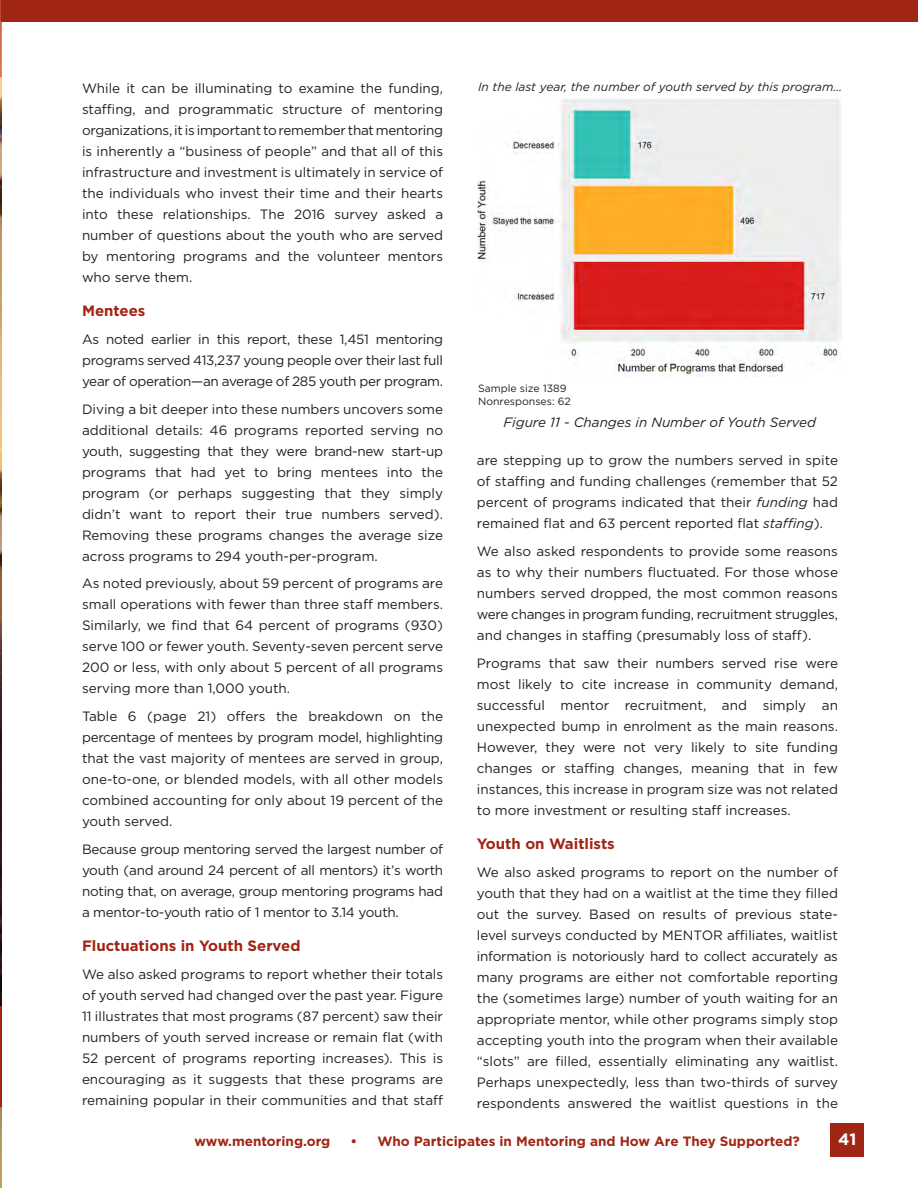
<style>
.page{position:relative;width:918px;height:1188px;background:#fff}
.page>*{position:absolute;margin:0;border:0;box-sizing:border-box;transform-origin:0 0}
.t1{font:700 16.5px "Gotham";color:#fff}
.Body_Copy{font:700 15px "Gotham";color:#a12514}
.Body_Copy-2{font:13.5px/21px "Gotham";color:#231f20;text-align:justify}
.t2{font:700 13.5px "Gotham";color:#a12514}
.Body_Copy-3{font:italic 13.5px "Gotham";color:#231f20}
.Body_Copy-4{font:italic 12px "Gotham";color:#231f20}
.Body_Copy-5{font:10.5px "Gotham";color:#231f20}
.s1{font-style:italic}
</style>
<div class="page">
<div style="left:830px;top:1124px;width:34px;height:33px;background:#a12514"></div>
<img style="left:0;top:21px;width:1px;height:1167px">
<hr style="left:0;top:1006px;width:1px;height:100px;background:#a12514">
<svg style="left:0;top:0;width:1px;height:21px"></svg>
<div style="left:1px;top:0;width:917px;height:21px;background:#a12514"></div>
<img style="left:477px;top:99px;width:365px;height:277px">
<p class="Body_Copy-2" style="left:82px;top:77px;width:363px">While it can be illuminating to examine the funding, staffing, and programmatic structure of mentoring organizations, it is important to remember that mentoring is inherently a “business of people” and that all of this infrastructure and investment is ultimately in service of the individuals who invest their time and their hearts into these relationships. The 2016 survey asked a number of questions about the youth who are served by mentoring programs and the volunteer mentors who serve them.</p>
<p class="Body_Copy" style="left:82px;top:301px;width:65px">Mentees</p>
<p class="Body_Copy-2" style="left:82px;top:328px;width:363px">As noted earlier in this report, these 1,451 mentoring programs served 413,237 young people over their last full year of operation—an average of 285 youth per program.</p>
<p class="Body_Copy-2" style="left:82px;top:398px;width:363px">Diving a bit deeper into these numbers uncovers some additional details: 46 programs reported serving no youth, suggesting that they were brand-new start-up programs that had yet to bring mentees into the program (or perhaps suggesting that they simply didn’t want to report their true numbers served).<br>Removing these programs changes the average size across programs to 294 youth-per-program.</p>
<p class="Body_Copy-2" style="left:82px;top:573px;width:363px">As noted previously, about 59 percent of programs are small operations with fewer than three staff members.<br>Similarly, we find that 64 percent of programs (930) serve 100 or fewer youth. Seventy-seven percent serve 200 or less, with only about 5 percent of all programs serving more than 1,000 youth.</p>
<p class="Body_Copy-2" style="left:82px;top:706px;width:363px">Table 6 (page 21) offers the breakdown on the percentage of mentees by program model, highlighting that the vast majority of mentees are served in group, one-to-one, or blended models, with all other models combined accounting for only about 19 percent of the youth served.</p>
<p class="Body_Copy-2" style="left:82px;top:838px;width:363px">Because group mentoring served the largest number of youth (and around 24 percent of all mentors) it’s worth noting that, on average, group mentoring programs had a mentor-to-youth ratio of 1 mentor to 3.14 youth.</p>
<p class="Body_Copy" style="left:82px;top:936px;width:220px">Fluctuations in Youth Served</p>
<p class="Body_Copy-2" style="left:82px;top:963px;width:363px">We also asked programs to report whether their totals of youth served had changed over the past year. Figure 11 illustrates that most programs (87 percent) saw their numbers of youth served increase or remain flat (with 52 percent of programs reporting increases). This is encouraging as it suggests that these programs are remaining popular in their communities and that staff</p>
<p class="Body_Copy-4" style="left:478px;top:79px;width:366px">In the last year, the number of youth served by this program…</p>
<p class="Body_Copy-5" style="left:478px;top:381px;width:90px">Sample size 1389</p>
<p class="Body_Copy-5" style="left:478px;top:395px;width:94px">Nonresponses: 62</p>
<p class="Body_Copy-3" style="left:503px;top:414px;width:314px">Figure 11 - Changes in Number of Youth Served</p>
<p class="Body_Copy-2" style="left:477px;top:449px;width:363px">are stepping up to grow the numbers served in spite of staffing and funding challenges (remember that 52 percent of programs indicated that their <span class="s1">funding</span> had remained flat and 63 percent reported flat <span class="s1">staffing</span>).</p>
<p class="Body_Copy-2" style="left:477px;top:540px;width:363px">We also asked respondents to provide some reasons as to why their numbers fluctuated. For those whose numbers served dropped, the most common reasons were changes in program funding, recruitment struggles, and changes in staffing (presumably loss of staff).</p>
<p class="Body_Copy-2" style="left:477px;top:652px;width:363px">Programs that saw their numbers served rise were most likely to cite increase in community demand, successful mentor recruitment, and simply an unexpected bump in enrolment as the main reasons.<br>However, they were not very likely to site funding changes or staffing changes, meaning that in few instances, this increase in program size was not related to more investment or resulting staff increases.</p>
<p class="Body_Copy" style="left:477px;top:834px;width:139px">Youth on Waitlists</p>
<p class="Body_Copy-2" style="left:477px;top:861px;width:363px">We also asked programs to report on the number of youth that they had on a waitlist at the time they filled out the survey. Based on results of previous state&shy;level surveys conducted by MENTOR affiliates, waitlist information is notoriously hard to collect accurately as many programs are either not comfortable reporting the (sometimes large) number of youth waiting for an appropriate mentor, while other programs simply stop accepting youth into the program when their available “slots” are filled, essentially eliminating any waitlist.<br>Perhaps unexpectedly, less than two-thirds of survey respondents answered the waitlist questions in the</p>
<p class="t2" style="left:194px;top:1132px;width:137px">www.mentoring.org</p>
<p class="t2" style="left:351px;top:1132px;width:451px">• Who Participates in Mentoring and How Are They Supported?</p>
<p class="t1" style="left:838px;top:1129px;width:20px">41</p>
</div>
